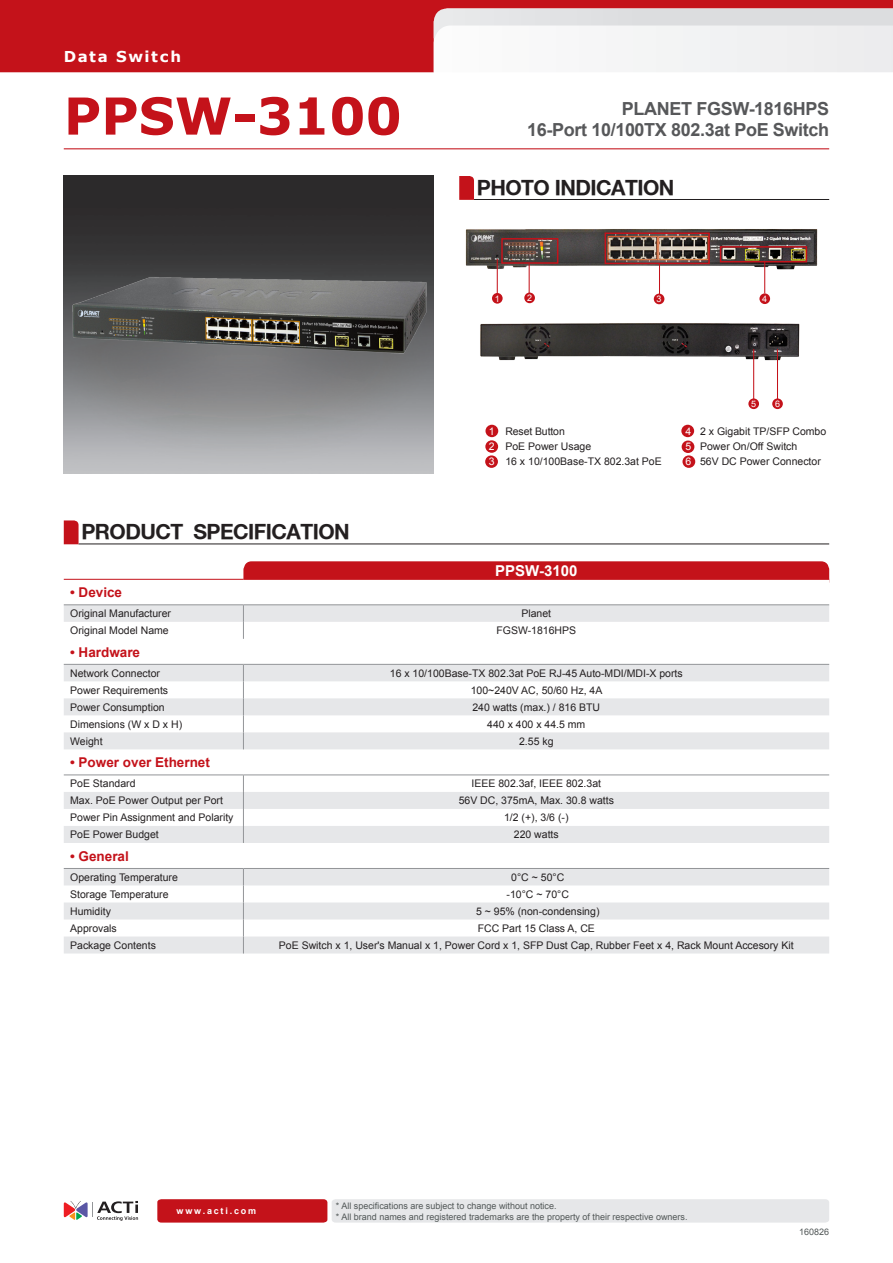
<style>
.page{position:relative;width:893px;height:1263px;background:#fff}
.page>*{position:absolute;margin:0;border:0;box-sizing:border-box;transform-origin:0 0}
.t1{font:700 51px "Verdana";color:#c4121a}
._01{font:700 21px "Helvetica Neue";letter-spacing:-.025em;color:#231f20}
.Headline-1{font:700 18px "Arial";letter-spacing:-.02em;color:#57585a}
.t2{font:700 15px "Verdana";letter-spacing:.11em;color:#fff}
.t3{font:700 15px "Arial";color:#fff}
.spec-head-2{font:700 13.5px "Arial";color:#c4121a}
.spec-2-body-c{font:10.5px/15px "Arial";color:#231f20}
.spec-2-body{font:10.5px "Arial";color:#231f20}
.t4{font:9px "Arial";color:#525858}
.t5{font:700 9px "Arial";letter-spacing:.2em;color:#fff}
.t6{font:9px "Arial";color:#fff}
.s1{color:#fff}
</style>
<div class="page">
<div style="left:0;top:0;width:893px;height:72px;background:#c4121a"></div>
<svg style="left:433px;top:9px;width:460px;height:63px"></svg>
<svg style="left:157px;top:1199px;width:672px;height:23px;background:#ddb2b5"></svg>
<svg style="left:64px;top:1201px;width:74px;height:20px"></svg>
<hr style="left:474px;top:199px;width:355px;height:1px;background:#231f20">
<svg style="left:459px;top:176px;width:15px;height:24px"></svg>
<hr style="left:79px;top:544px;width:750px;height:1px;background:#231f20">
<svg style="left:64px;top:520px;width:15px;height:24px"></svg>
<hr style="left:64px;top:148px;width:765px;height:1px;background:#c4121a">
<img style="left:64px;top:175px;width:370px;height:298px">
<div style="left:485px;top:455px;width:13px;height:13px;background:#c4121a;border-radius:50%"></div>
<img style="left:480px;top:323px;width:320px;height:41px">
<img style="left:465px;top:229px;width:353px;height:44px">
<div style="left:485px;top:440px;width:13px;height:13px;background:#c4121a;border-radius:50%"></div>
<div style="left:485px;top:425px;width:13px;height:12px;background:#c4121a;border-radius:50%"></div>
<div style="left:681px;top:425px;width:13px;height:12px;background:#c4121a;border-radius:50%"></div>
<div style="left:748px;top:398px;width:11px;height:11px;background:#c4121a;border-radius:50%"></div>
<div style="left:243px;top:561px;width:586px;height:18px;background:#c4121a"></div>
<svg style="left:64px;top:605px;width:765px;height:348px"></svg>
<svg style="left:243px;top:605px;width:1px;height:34px"></svg>
<svg style="left:64px;top:665px;width:765px;height:84px"></svg>
<svg style="left:243px;top:775px;width:1px;height:68px"></svg>
<svg style="left:243px;top:869px;width:1px;height:84px"></svg>
<hr style="left:64px;top:604px;width:179px;height:1px;background:#939598">
<hr style="left:243px;top:604px;width:586px;height:1px;background:#939598">
<hr style="left:64px;top:664px;width:179px;height:1px;background:#939598">
<hr style="left:243px;top:664px;width:586px;height:1px;background:#939598">
<hr style="left:64px;top:774px;width:179px;height:1px;background:#939598">
<hr style="left:243px;top:774px;width:586px;height:1px;background:#939598">
<hr style="left:64px;top:868px;width:179px;height:1px;background:#939598">
<hr style="left:243px;top:868px;width:586px;height:1px;background:#939598">
<hr style="left:64px;top:579px;width:179px;height:1px;background:#c4121a">
<hr style="left:243px;top:579px;width:586px;height:1px;background:#c4121a">
<div style="left:654px;top:294px;width:10px;height:10px;background:#c4121a;border-radius:50%"></div>
<div style="left:605px;top:232px;width:105px;height:32px;border:2px solid #c4121a"></div>
<hr style="left:659px;top:263px;width:1px;height:32px;background:#c4121a">
<hr style="left:753px;top:349px;width:1px;height:52px;background:#c4121a">
<hr style="left:777px;top:349px;width:1px;height:52px;background:#c4121a">
<div style="left:772px;top:398px;width:11px;height:11px;background:#c4121a;border-radius:50%"></div>
<img style="left:64px;top:261px;width:370px;height:107px">
<div style="left:720px;top:246px;width:87px;height:16px;border:2px solid #c4121a"></div>
<hr style="left:764px;top:262px;width:1px;height:31px;background:#c4121a">
<div style="left:759px;top:293px;width:11px;height:11px;background:#c4121a;border-radius:50%"></div>
<hr style="left:497px;top:259px;width:1px;height:36px;background:#c4121a">
<div style="left:492px;top:293px;width:11px;height:11px;background:#c4121a;border-radius:50%"></div>
<div style="left:501px;top:238px;width:57px;height:26px;border:2px solid #c4121a"></div>
<hr style="left:529px;top:264px;width:1px;height:30px;background:#c4121a">
<div style="left:524px;top:293px;width:11px;height:10px;background:#c4121a;border-radius:50%"></div>
<div style="left:682px;top:441px;width:12px;height:12px;background:#c4121a;border-radius:50%"></div>
<div style="left:682px;top:455px;width:13px;height:13px;background:#c4121a;border-radius:50%"></div>
<p class="t2" style="left:64px;top:46px;width:119px">Data Switch</p>
<p class="t1" style="left:64px;top:80px;width:340px">PPSW-3100</p>
<p class="Headline-1" style="left:622px;top:96px;width:209px">PLANET FGSW-1816HPS</p>
<p class="Headline-1" style="left:527px;top:117px;width:303px">16-Port 10/100TX 802.3at PoE Switch</p>
<p class="_01" style="left:477px;top:174px;width:199px">PHOTO INDICATION</p>
<p class="t6" style="left:495px;top:292px;width:7px">1</p>
<p class="t6" style="left:527px;top:292px;width:7px">2</p>
<p class="t6" style="left:762px;top:293px;width:7px">4</p>
<p class="t6" style="left:657px;top:293px;width:7px">3</p>
<p class="t6" style="left:751px;top:398px;width:7px">5</p>
<p class="t6" style="left:775px;top:398px;width:7px">6</p>
<p class="_01" style="left:81px;top:519px;width:270px">PRODUCT SPECIFICATION</p>
<p class="spec-2-body-c" style="left:489px;top:424px;width:104px"><span class="s1">1</span> Reset Button<br><span class="s1">2</span> PoE Power Usage</p>
<p class="spec-2-body-c" style="left:489px;top:454px;width:174px"><span class="s1">3</span> 16 x 10/100Base-TX 802.3at PoE</p>
<p class="spec-2-body-c" style="left:685px;top:424px;width:142px"><span class="s1">4</span> 2 x Gigabit TP/SFP Combo<br><span class="s1">5</span> Power On/Off Switch<br><span class="s1">6</span> 56V DC Power Connector</p>
<p class="t3" style="left:495px;top:560px;width:84px">PPSW-3100</p>
<p class="spec-head-2" style="left:70px;top:584px;width:54px">• Device</p>
<p class="spec-2-body" style="left:70px;top:606px;width:102px">Original Manufacturer</p>
<p class="spec-2-body-c" style="left:521px;top:606px;width:31px">Planet</p>
<p class="spec-2-body" style="left:70px;top:623px;width:100px">Original Model Name</p>
<p class="spec-2-body-c" style="left:496px;top:623px;width:81px">FGSW-1816HPS</p>
<p class="spec-head-2" style="left:70px;top:643px;width:71px">• Hardware</p>
<p class="spec-2-body" style="left:70px;top:666px;width:91px">Network Connector</p>
<p class="spec-2-body-c" style="left:390px;top:665px;width:294px">16 x 10/100Base-TX 802.3at PoE RJ-45 Auto-MDI/MDI-X ports</p>
<p class="spec-2-body" style="left:70px;top:683px;width:100px">Power Requirements</p>
<p class="spec-2-body-c" style="left:471px;top:682px;width:133px">100~240V AC, 50/60 Hz, 4A</p>
<p class="spec-2-body" style="left:70px;top:700px;width:96px">Power Consumption</p>
<p class="spec-2-body-c" style="left:472px;top:699px;width:129px">240 watts (max.) / 816 BTU</p>
<p class="spec-2-body" style="left:70px;top:717px;width:114px">Dimensions (W x D x H)</p>
<p class="spec-2-body-c" style="left:487px;top:716px;width:100px">440 x 400 x 44.5 mm</p>
<p class="spec-2-body" style="left:70px;top:734px;width:34px">Weight</p>
<p class="spec-2-body-c" style="left:519px;top:733px;width:36px">2.55 kg</p>
<p class="spec-head-2" style="left:70px;top:754px;width:141px">• Power over Ethernet</p>
<p class="spec-2-body" style="left:70px;top:777px;width:67px">PoE Standard</p>
<p class="spec-2-body-c" style="left:471px;top:776px;width:131px">IEEE 802.3af, IEEE 802.3at</p>
<p class="spec-2-body" style="left:70px;top:794px;width:154px">Max. PoE Power Output per Port</p>
<p class="spec-2-body-c" style="left:459px;top:793px;width:157px">56V DC, 375mA, Max. 30.8 watts</p>
<p class="spec-2-body" style="left:70px;top:811px;width:165px">Power Pin Assignment and Polarity</p>
<p class="spec-2-body-c" style="left:504px;top:810px;width:66px">1/2 (+), 3/6 (-)</p>
<p class="spec-2-body" style="left:70px;top:828px;width:90px">PoE Power Budget</p>
<p class="spec-2-body-c" style="left:514px;top:827px;width:46px">220 watts</p>
<p class="spec-head-2" style="left:70px;top:847px;width:60px">• General</p>
<p class="spec-2-body" style="left:70px;top:870px;width:109px">Operating Temperature</p>
<p class="spec-2-body-c" style="left:511px;top:870px;width:55px">0°C ~ 50°C</p>
<p class="spec-2-body" style="left:70px;top:887px;width:100px">Storage Temperature</p>
<p class="spec-2-body-c" style="left:507px;top:887px;width:64px">-10°C ~ 70°C</p>
<p class="spec-2-body" style="left:70px;top:904px;width:42px">Humidity</p>
<p class="spec-2-body-c" style="left:476px;top:904px;width:125px">5 ~ 95% (non-condensing)</p>
<p class="spec-2-body" style="left:70px;top:921px;width:48px">Approvals</p>
<p class="spec-2-body-c" style="left:478px;top:921px;width:119px">FCC Part 15 Class A, CE</p>
<p class="spec-2-body" style="left:70px;top:938px;width:87px">Package Contents</p>
<p class="spec-2-body-c" style="left:279px;top:938px;width:516px">PoE Switch x 1, User's Manual x 1, Power Cord x 1, SFP Dust Cap, Rubber Feet x 4, Rack Mount Accesory Kit</p>
<p class="t5" style="left:177px;top:1205px;width:81px">www.acti.com</p>
<p class="t4" style="left:336px;top:1200px;width:222px">* All specifications are subject to change without notice.</p>
<p class="t4" style="left:336px;top:1211px;width:353px">* All brand names and registered trademarks are the property of their respective owners.</p>
<p class="t4" style="left:799px;top:1225px;width:32px">160826</p>
</div>
